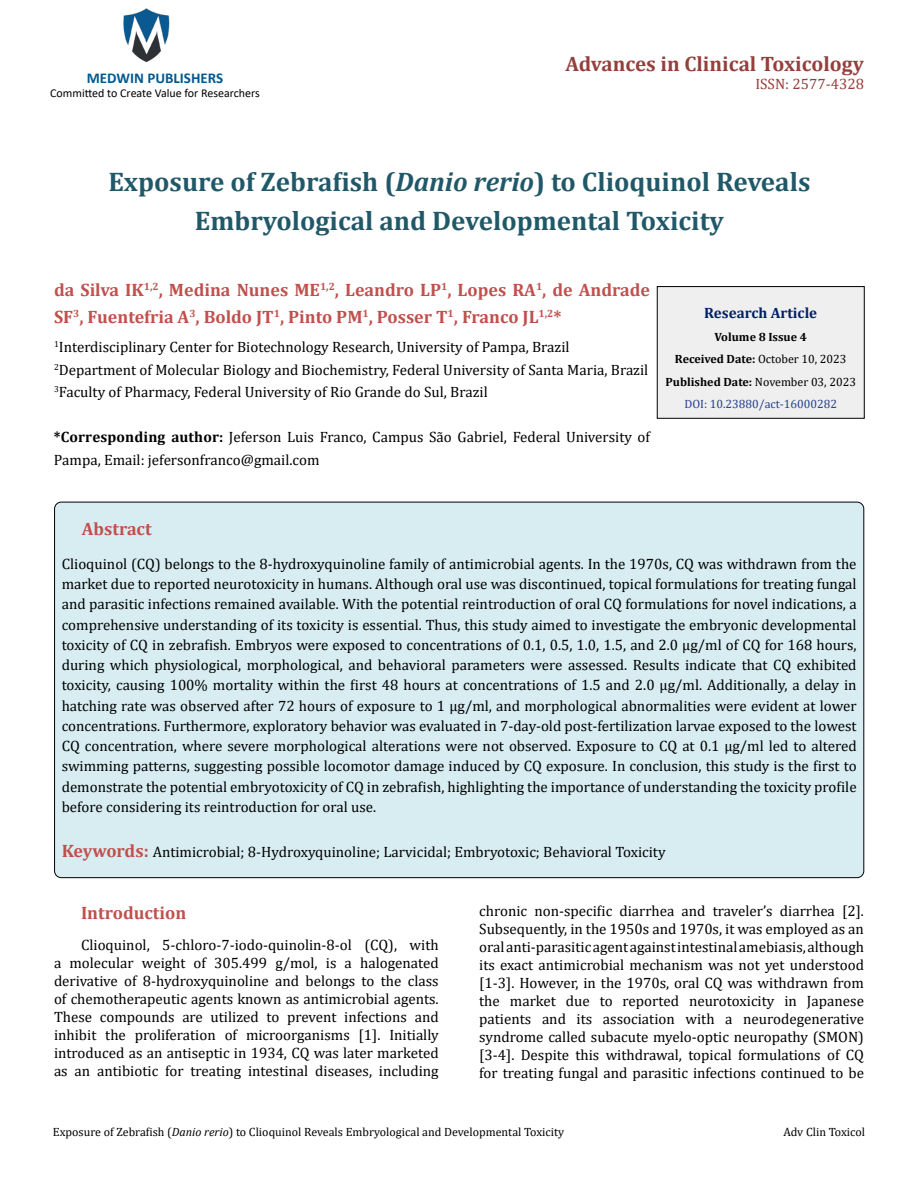
<style>
.page{position:relative;width:918px;height:1188px;background:#fff}
.page>*{position:absolute;margin:0;border:0;box-sizing:border-box;transform-origin:0 0}
.t1{font:700 27px/39px "Cambria";color:#215868;text-align:center}
.t2{font:700 21px "Cambria";color:#953f3c}
.t3{font:700 18px/27px "Cambria";color:#c0504d}
.t4{font:15px/18px "Cambria";color:#000;text-align:justify}
.t5{font:700 15px "Calibri";color:#005991}
.t6{font:700 15px "Cambria";color:#002060}
.t7{font:15px "Cambria";color:#953f3c}
.t8{font:12px "Cambria";color:#000}
.t9{font:700 12px/22.5px "Cambria";color:#000;text-align:center}
.t10{font:12px "Calibri";color:#000}
.s1{font-style:italic}
.s2{font-weight:700}
.s3{font-weight:400}
.s4{font-weight:400;color:#25408f}
.s5{font-weight:700;font-size:18px;color:#c0504d}
</style>
<div class="page">
<img style="left:123px;top:8px;width:47px;height:55px">
<div style="left:657px;top:287px;width:207px;height:131px;background:#efefef"></div>
<div style="left:657px;top:286px;width:208px;height:133px;border:1px solid #000"></div>
<div style="left:55px;top:502px;width:809px;height:376px;background:#d8edf2;border-radius:7px"></div>
<p class="t5" style="left:87px;top:67px;width:138px">MEDWIN PUBLISHERS</p>
<p class="t10" style="left:50px;top:85px;width:211px">Committed to Create Value for Researchers</p>
<h2 class="t2" style="left:565px;top:49px;width:300px">Advances in Clinical Toxicology</h2>
<p class="t7" style="left:755px;top:75px;width:110px">ISSN: 2577-4328</p>
<h1 class="t1" style="left:108px;top:161px;width:704px">Exposure of Zebrafish (<span class="s1">Danio rerio</span>) to Clioquinol Reveals<br>Embryological and Developmental Toxicity</h1>
<p class="t3" style="left:54px;top:276px;width:598px">da Silva IK<sup>1,2</sup>, Medina Nunes ME<sup>1,2</sup>, Leandro LP<sup>1</sup>, Lopes RA<sup>1</sup>, de Andrade<br>SF<sup>3</sup>, Fuentefria A<sup>3</sup>, Boldo JT<sup>1</sup>, Pinto PM<sup>1</sup>, Posser T<sup>1</sup>, Franco JL<sup>1,2</sup>*</p>
<p class="t4" style="left:54px;top:336px;width:596px;line-height:22.5px;text-align:left"><sup>1</sup>Interdisciplinary Center for Biotechnology Research, University of Pampa, Brazil<br><sup>2</sup>Department of Molecular Biology and Biochemistry, Federal University of Santa Maria, Brazil<br><sup>3</sup>Faculty of Pharmacy, Federal University of Rio Grande do Sul, Brazil</p>
<p class="t4" style="left:54px;top:426px;width:598px;line-height:22.5px"><span class="s2">*Corresponding author:</span> Jeferson Luis Franco, Campus São Gabriel, Federal University of<br>Pampa, Email: jefersonfranco@gmail.com</p>
<p class="t6" style="left:704px;top:302px;width:114px">Research Article</p>
<p class="t9" style="left:666px;top:325px;width:192px">Volume 8 Issue 4<br>Received Date: <span class="s3">October 10, 2023<br></span>Published Date: <span class="s3">November 03, 2023<br></span><span class="s4">DOI: 10.23880/act-16000282</span></p>
<p class="t3" style="left:82px;top:515px;width:71px">Abstract</p>
<p class="t4" style="left:62px;top:554px;width:797px;line-height:20.2px">Clioquinol (CQ) belongs to the 8-hydroxyquinoline family of antimicrobial agents. In the 1970s, CQ was withdrawn from the market due to reported neurotoxicity in humans. Although oral use was discontinued, topical formulations for treating fungal and parasitic infections remained available. With the potential reintroduction of oral CQ formulations for novel indications, a comprehensive understanding of its toxicity is essential. Thus, this study aimed to investigate the embryonic developmental toxicity of CQ in zebrafish. Embryos were exposed to concentrations of 0.1, 0.5, 1.0, 1.5, and 2.0 μg/ml of CQ for 168 hours, during which physiological, morphological, and behavioral parameters were assessed. Results indicate that CQ exhibited toxicity, causing 100% mortality within the first 48 hours at concentrations of 1.5 and 2.0 μg/ml. Additionally, a delay in hatching rate was observed after 72 hours of exposure to 1 μg/ml, and morphological abnormalities were evident at lower concentrations. Furthermore, exploratory behavior was evaluated in 7-day-old post-fertilization larvae exposed to the lowest CQ concentration, where severe morphological alterations were not observed. Exposure to CQ at 0.1 µg/ml led to altered swimming patterns, suggesting possible locomotor damage induced by CQ exposure. In conclusion, this study is the first to demonstrate the potential embryotoxicity of CQ in zebrafish, highlighting the importance of understanding the toxicity profile before considering its reintroduction for oral use.</p>
<p class="t4" style="left:62px;top:843px;width:605px"><span class="s5">Keywords:</span> Antimicrobial; 8-Hydroxyquinoline; Larvicidal; Embryotoxic; Behavioral Toxicity</p>
<p class="t3" style="left:81px;top:898px;width:107px">Introduction</p>
<p class="t4" style="left:54px;top:936px;width:386px;text-indent:27px">Clioquinol, 5-chloro-7-iodo-quinolin-8-ol (CQ), with a molecular weight of 305.499 g/mol, is a halogenated derivative of 8-hydroxyquinoline and belongs to the class of chemotherapeutic agents known as antimicrobial agents.<br>These compounds are utilized to prevent infections and inhibit the proliferation of microorganisms [1]. Initially introduced as an antiseptic in 1934, CQ was later marketed as an antibiotic for treating intestinal diseases, including</p>
<p class="t4" style="left:479px;top:902px;width:386px">chronic non-specific diarrhea and traveler’s diarrhea [2].<br>Subsequently, in the 1950s and 1970s, it was employed as an oral anti-parasitic agent against intestinal amebiasis, although its exact antimicrobial mechanism was not yet understood [1-3]. However, in the 1970s, oral CQ was withdrawn from the market due to reported neurotoxicity in Japanese patients and its association with a neurodegenerative syndrome called subacute myelo-optic neuropathy (SMON) [3-4]. Despite this withdrawal, topical formulations of CQ for treating fungal and parasitic infections continued to be</p>
<p class="t8" style="left:53px;top:1125px;width:513px">Exposure of Zebrafish (<span class="s1">Danio rerio</span>) to Clioquinol Reveals Embryological and Developmental Toxicity</p>
<p class="t8" style="left:784px;top:1125px;width:83px">Adv Clin Toxicol</p>
</div>
